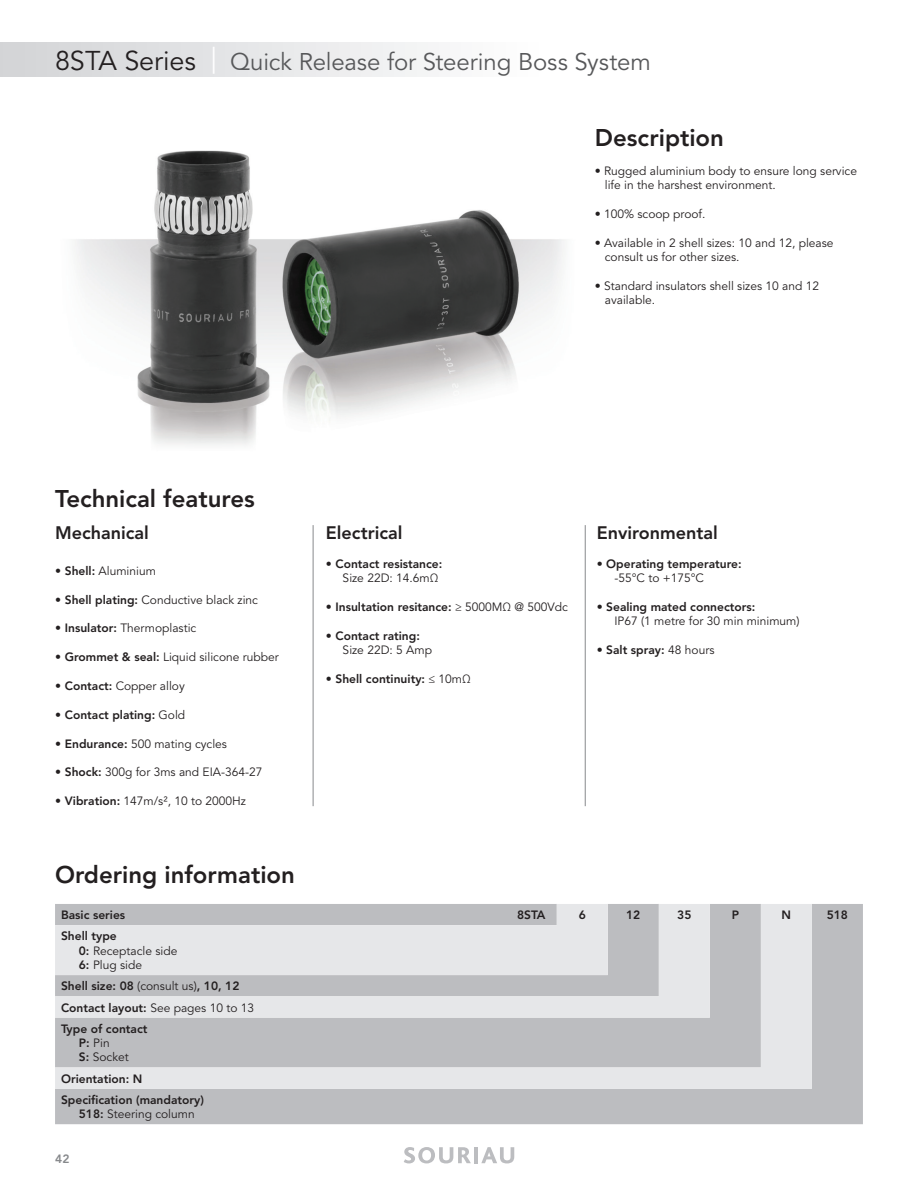
<style>
.page{position:relative;width:918px;height:1188px;background:#fff}
.page>*{position:absolute;margin:0;border:0;box-sizing:border-box;transform-origin:0 0}
.t1{font:800 24px "Avenir LT Std";color:#231f20}
.t2{font:24px "Avenir LT Std";letter-spacing:-.005em;color:#57585a}
.t3{font:800 18px "Avenir LT Std";color:#231f20}
.t4{font:12px/14.4px "Avenir LT Std";color:#231f20}
.t5{font:800 12px/21.1px "Avenir LT Std";color:#231f20}
.t6{font:800 12px "Avenir LT Std";color:#87898c}
.s1{font-size:27px;color:#231f20}
.s2{font-size:27px;color:#fff}
.s3{font-weight:800}
.s4{font-weight:400}
</style>
<div class="page">
<div style="left:0;top:43px;width:544px;height:34px;background:linear-gradient(to right,#d2d3d6,#fefefe)"></div>
<svg style="left:404px;top:1147px;width:67px;height:16px"></svg>
<hr style="left:474px;top:1147px;width:4px;height:16px;background:#bcbdc0">
<svg style="left:481px;top:1147px;width:33px;height:16px"></svg>
<img style="left:74px;top:150px;width:491px;height:295px">
<hr style="left:313px;top:525px;width:1px;height:281px;background:#87898c">
<hr style="left:585px;top:525px;width:1px;height:281px;background:#87898c">
<div style="left:55px;top:904px;width:808px;height:220px;background:#bcbdc0"></div>
<svg style="left:55px;top:904px;width:757px;height:185px;background:#d1d2d5"></svg>
<h1 class="t2" style="left:55px;top:48px;width:597px"><span class="s1">8STA Series</span> <span class="s2">|</span> Quick Release for Steering Boss System</h1>
<h1 class="t1" style="left:595px;top:123px;width:131px">Description</h1>
<p class="t4" style="left:605px;top:164px;width:254px;text-indent:-10px">• Rugged aluminium body to ensure long service life in the harshest environment.</p>
<p class="t4" style="left:595px;top:207px;width:112px">• 100% scoop proof.</p>
<p class="t4" style="left:605px;top:236px;width:230px;text-indent:-10px">• Available in 2 shell sizes: 10 and 12, please consult us for other sizes.</p>
<p class="t4" style="left:605px;top:279px;width:216px;text-indent:-10px">• Standard insulators shell sizes 10 and 12 available.</p>
<h1 class="t1" style="left:55px;top:485px;width:201px">Technical features</h1>
<h2 class="t3" style="left:55px;top:522px;width:95px">Mechanical</h2>
<p class="t4" style="left:55px;top:564px;width:102px"><span class="s3">• Shell:</span> Aluminium</p>
<p class="t4" style="left:55px;top:593px;width:204px"><span class="s3">• Shell plating:</span> Conductive black zinc</p>
<p class="t4" style="left:55px;top:621px;width:143px"><span class="s3">• Insulator:</span> Thermoplastic</p>
<p class="t4" style="left:55px;top:650px;width:225px"><span class="s3">• Grommet &amp; seal:</span> Liquid silicone rubber</p>
<p class="t4" style="left:55px;top:679px;width:131px"><span class="s3">• Contact:</span> Copper alloy</p>
<p class="t5" style="left:55px;top:704px;width:132px">• Contact plating: <span class="s4">Gold</span></p>
<p class="t4" style="left:55px;top:737px;width:173px"><span class="s3">• Endurance:</span> 500 mating cycles</p>
<p class="t4" style="left:55px;top:765px;width:209px"><span class="s3">• Shock:</span> 300g for 3ms and EIA-364-27</p>
<p class="t4" style="left:55px;top:794px;width:192px"><span class="s3">• Vibration:</span> 147m/s², 10 to 2000Hz</p>
<h1 class="t1" style="left:55px;top:860px;width:241px">Ordering information</h1>
<h2 class="t3" style="left:326px;top:522px;width:78px">Electrical</h2>
<p class="t5" style="left:326px;top:553px;width:118px">• Contact resistance:</p>
<p class="t4" style="left:343px;top:571px;width:97px">Size 22D: 14.6mΩ</p>
<p class="t5" style="left:326px;top:596px;width:244px">• Insultation resitance: <span class="s4">≥ 5000MΩ @ 500Vdc</span></p>
<p class="t5" style="left:326px;top:625px;width:95px">• Contact rating:</p>
<p class="t4" style="left:343px;top:643px;width:91px">Size 22D: 5 Amp</p>
<p class="t5" style="left:326px;top:668px;width:146px">• Shell continuity: <span class="s4">≤ 10mΩ</span></p>
<h2 class="t3" style="left:597px;top:522px;width:123px">Environmental</h2>
<p class="t5" style="left:597px;top:553px;width:146px">• Operating temperature:</p>
<p class="t4" style="left:614px;top:571px;width:91px">-55°C to +175°C</p>
<p class="t5" style="left:597px;top:596px;width:160px">• Sealing mated connectors:</p>
<p class="t4" style="left:614px;top:614px;width:187px">IP67 (1 metre for 30 min minimum)</p>
<p class="t5" style="left:597px;top:639px;width:119px">• Salt spray: <span class="s4">48 hours</span></p>
<p class="t5" style="left:61px;top:904px;width:66px">Basic series</p>
<p class="t5" style="left:517px;top:904px;width:30px">8STA</p>
<p class="t5" style="left:579px;top:904px;width:9px">6</p>
<p class="t5" style="left:626px;top:904px;width:16px">12</p>
<p class="t5" style="left:677px;top:904px;width:16px">35</p>
<p class="t5" style="left:732px;top:904px;width:9px">P</p>
<p class="t5" style="left:782px;top:904px;width:11px">N</p>
<p class="t5" style="left:827px;top:904px;width:23px">518</p>
<p class="t4" style="left:79px;top:929px;width:100px;text-indent:-18px"><span class="s3">Shell type<br>0:</span> Receptacle side<br><span class="s3">6:</span> Plug side</p>
<p class="t5" style="left:61px;top:976px;width:195px">Shell size: 08 <span class="s4">(consult us)</span>, 10, 12<br>Contact layout: <span class="s4">See pages 10 to 13<br></span>Type of contact</p>
<p class="t4" style="left:79px;top:1036px;width:52px"><span class="s3">P:</span> Pin<br><span class="s3">S:</span> Socket</p>
<p class="t5" style="left:61px;top:1068px;width:144px">Orientation: N<br>Specification (mandatory)</p>
<p class="t4" style="left:79px;top:1107px;width:117px"><span class="s3">518:</span> Steering column</p>
<p class="t6" style="left:55px;top:1152px;width:16px">42</p>
</div>
